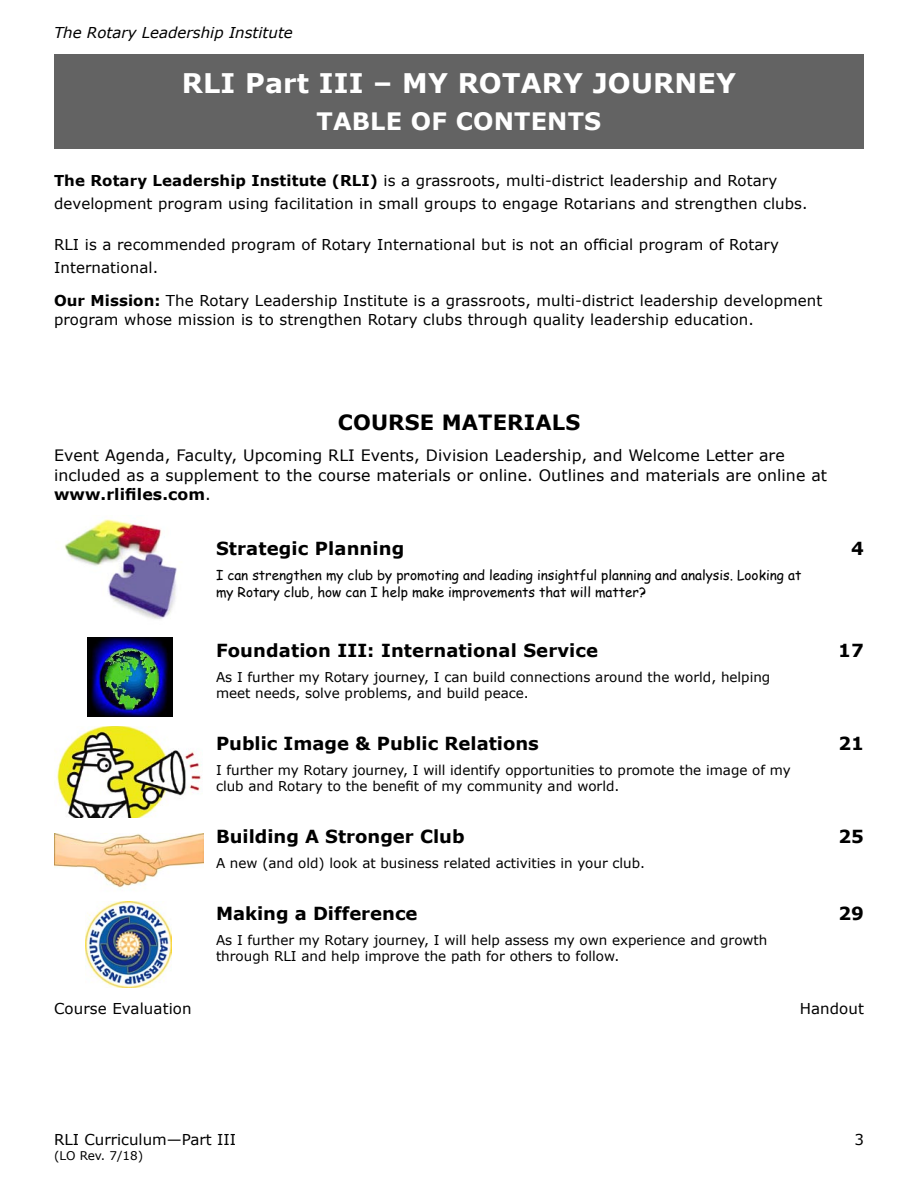
<style>
.page{position:relative;width:918px;height:1188px;background:#fff}
.page>*{position:absolute;margin:0;border:0;box-sizing:border-box;transform-origin:0 0}
.t1{font:700 27px "Verdana";letter-spacing:.005em;color:#fff}
.t2{font:700 24px "Verdana";letter-spacing:.005em;color:#fff}
.t3{font:700 21px "Verdana";letter-spacing:.005em;color:#000}
.t4{font:700 18px "Verdana";color:#000}
.t5{font:15.75px/19.6px "Verdana";letter-spacing:.005em;color:#000}
.t6{font:15px/22.5px "Verdana";letter-spacing:.005em;color:#000}
.t7{font:italic 15px "Verdana";color:#000}
.t8{font:13.5px/16.2px "Verdana";color:#000}
.t9{font:13.5px/16.2px "Comic Sans MS";color:#000}
.t10{font:12px "Verdana";letter-spacing:-.005em;color:#000}
.s1{font-weight:700}
</style>
<div class="page">
<img style="left:64px;top:519px;width:113px;height:100px">
<div style="left:54px;top:54px;width:810px;height:94px;background:#636363"></div>
<img style="left:56px;top:727px;width:146px;height:90px">
<img style="left:54px;top:834px;width:150px;height:56px">
<img style="left:85px;top:902px;width:86px;height:85px">
<div style="left:88px;top:637px;width:84px;height:79px;background:#000"></div>
<img style="left:91px;top:637px;width:78px;height:79px">
<p class="t7" style="left:54px;top:23px;width:240px">The Rotary Leadership Institute</p>
<h1 class="t1" style="left:182px;top:64px;width:556px">RLI Part III – MY ROTARY JOURNEY</h1>
<h2 class="t2" style="left:317px;top:104px;width:286px">TABLE OF CONTENTS</h2>
<p class="t6" style="left:54px;top:170px;width:755px"><span class="s1">The Rotary Leadership Institute (RLI)</span> is a grassroots, multi-district leadership and Rotary development program using facilitation in small groups to engage Rotarians and strengthen clubs.</p>
<p class="t6" style="left:54px;top:233px;width:726px">RLI is a recommended program of Rotary International but is not an official program of Rotary<br>International.</p>
<p class="t6" style="left:54px;top:291px;width:770px;line-height:18.8px"><span class="s1">Our Mission:</span> The Rotary Leadership Institute is a grassroots, multi-district leadership development program whose mission is to strengthen Rotary clubs through quality leadership education.</p>
<h3 class="t3" style="left:338px;top:408px;width:244px">COURSE MATERIALS</h3>
<p class="t5" style="left:54px;top:445px;width:775px">Event Agenda, Faculty, Upcoming RLI Events, Division Leadership, and Welcome Letter are included as a supplement to the course materials or online. Outlines and materials are online at <span class="s1">www.rlifiles.com</span>.</p>
<p class="t4" style="left:216px;top:536px;width:190px">Strategic Planning</p>
<p class="t4" style="left:851px;top:536px;width:14px">4</p>
<p class="t9" style="left:216px;top:567px;width:587px">I can strengthen my club by promoting and leading insightful planning and analysis. Looking at my Rotary club, how can I help make improvements that will matter?</p>
<p class="t4" style="left:216px;top:637px;width:384px">Foundation III: International Service</p>
<p class="t4" style="left:838px;top:637px;width:27px">17</p>
<p class="t8" style="left:216px;top:669px;width:556px">As I further my Rotary journey, I can build connections around the world, helping meet needs, solve problems, and build peace.</p>
<p class="t4" style="left:216px;top:731px;width:324px">Public Image &amp; Public Relations</p>
<p class="t4" style="left:838px;top:731px;width:27px">21</p>
<p class="t8" style="left:216px;top:762px;width:576px">I further my Rotary journey, I will identify opportunities to promote the image of my club and Rotary to the benefit of my community and world.</p>
<p class="t4" style="left:216px;top:824px;width:250px">Building A Stronger Club</p>
<p class="t4" style="left:838px;top:824px;width:27px">25</p>
<p class="t8" style="left:216px;top:855px;width:430px">A new (and old) look at business related activities in your club.</p>
<p class="t4" style="left:216px;top:900px;width:203px">Making a Difference</p>
<p class="t4" style="left:838px;top:900px;width:27px">29</p>
<p class="t8" style="left:216px;top:932px;width:553px">As I further my Rotary journey, I will help assess my own experience and growth through RLI and help improve the path for others to follow.</p>
<p class="t6" style="left:54px;top:997px;width:139px">Course Evaluation</p>
<p class="t6" style="left:800px;top:997px;width:66px">Handout</p>
<p class="t6" style="left:54px;top:1129px;width:183px">RLI Curriculum—Part III</p>
<p class="t6" style="left:854px;top:1129px;width:11px">3</p>
<p class="t10" style="left:54px;top:1147px;width:91px">(LO Rev. 7/18)</p>
</div>
